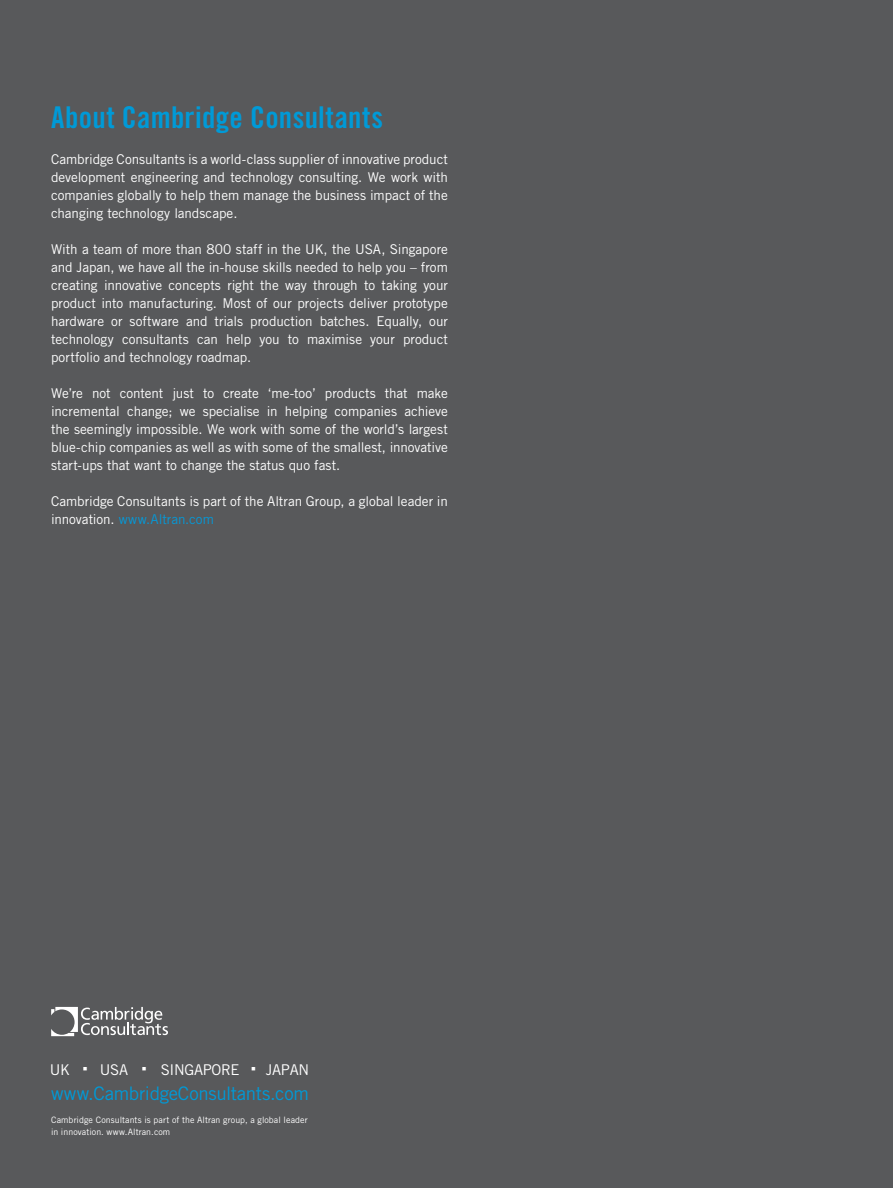
<style>
.page{position:relative;width:893px;height:1188px;background:#58595b}
.page>*{position:absolute;margin:0;border:0;box-sizing:border-box;transform-origin:0 0}
.t1{font:30px "Trade Gothic LT Std Bd Cn 20";letter-spacing:.01em;color:#009ad7}
.t2{font:18.6px "Trade Gothic LT Std";letter-spacing:-.015em;color:#009ad7}
.t3{font:14.85px "Trade Gothic LT Std";letter-spacing:-.02em;color:#fff}
.t4{font:13.5px/18px "Trade Gothic LT Std";letter-spacing:-.005em;color:#fff;text-align:justify}
.t5{font:11.85px "Wingdings";color:#fff}
.t6{font:8.85px/11.9px "Trade Gothic LT Std";letter-spacing:.005em;color:#fff}
.s1{color:#0698d6}
</style>
<div class="page">
<svg style="left:51px;top:1007px;width:117px;height:29px"></svg>
<h1 class="t1" style="left:51px;top:99px;width:334px">About Cambridge Consultants</h1>
<p class="t4" style="left:51px;top:150px;width:398px">Cambridge Consultants is a world-class supplier of innovative product development engineering and technology consulting. We work with companies globally to help them manage the business impact of the changing technology landscape.</p>
<p class="t4" style="left:51px;top:240px;width:398px">With a team of more than 800 staff in the UK, the USA, Singapore and Japan, we have all the in-house skills needed to help you – from creating innovative concepts right the way through to taking your product into manufacturing. Most of our projects deliver prototype hardware or software and trials production batches. Equally, our technology consultants can help you to maximise your product portfolio and technology roadmap.</p>
<p class="t4" style="left:51px;top:384px;width:398px">We’re not content just to create ‘me-too’ products that make incremental change; we specialise in helping companies achieve the seemingly impossible. We work with some of the world’s largest blue-chip companies as well as with some of the smallest, innovative start-ups that want to change the status quo fast.</p>
<p class="t4" style="left:51px;top:492px;width:398px">Cambridge Consultants is part of the Altran Group, a global leader in innovation. <span class="s1">www.Altran.com</span></p>
<p class="t3" style="left:100px;top:1060px;width:30px">USA</p>
<p class="t3" style="left:161px;top:1060px;width:150px">SINGAPORE ▪ JAPAN</p>
<p class="t3" style="left:50px;top:1060px;width:40px">UK ▪</p>
<p class="t5" style="left:141px;top:1063px;width:7px">▪</p>
<h2 class="t2" style="left:51px;top:1083px;width:259px">www.CambridgeConsultants.com</h2>
<p class="t6" style="left:51px;top:1114px;width:258px">Cambridge Consultants is part of the Altran group, a global leader in innovation. www.Altran.com</p>
</div>
